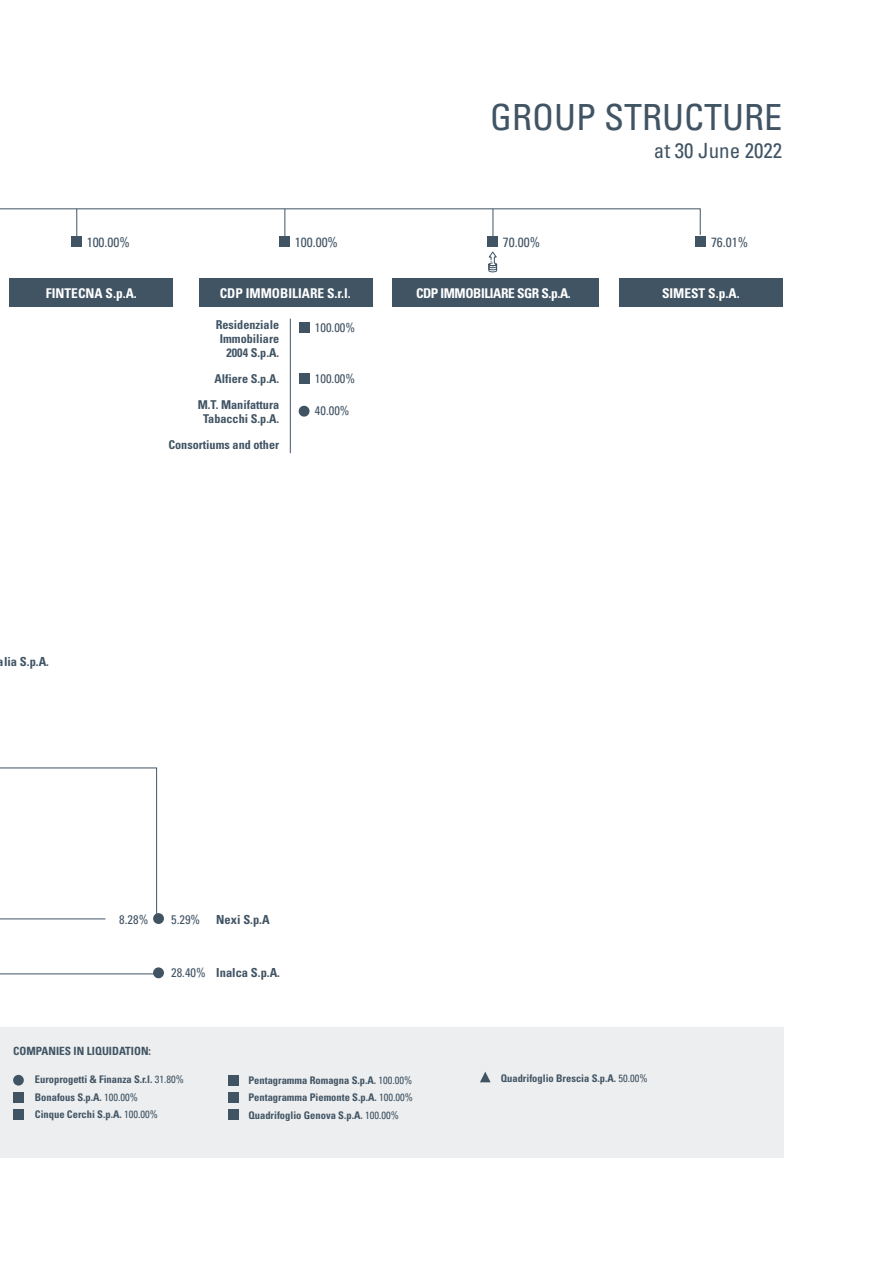
<style>
.page{position:relative;width:893px;height:1263px;background:#fff}
.page>*{position:absolute;margin:0;border:0;box-sizing:border-box;transform-origin:0 0}
.t1{font:condensed 36px "Univers";color:#415464}
.t2{font:condensed 21px "Univers";color:#415464}
.t3{font:700 condensed 13.5px "Univers";color:#fff}
.t4{font:condensed 13.5px "Univers";color:#415464}
.t5{font:700 condensed 13.5px "Univers";letter-spacing:-.03em;color:#fff}
.t6{font:condensed 12.45px "Univers";color:#415464}
.t7{font:700 condensed 12.45px "Univers";color:#415464}
.t8{font:700 condensed 12.15px/14.1px "Univers";color:#415464;text-align:right}
.t9{font:700 condensed 11.4px "Univers";color:#415464}
.t10{font:700 condensed 10.5px/17.4px "Univers";color:#415464}
.s1{font-weight:400}
</style>
<div class="page">
<hr style="left:0;top:918px;width:105px;height:1px;background:#415464">
<hr style="left:0;top:973px;width:159px;height:1px;background:#415464">
<div style="left:695px;top:236px;width:11px;height:11px;background:#415464"></div>
<svg style="left:0;top:208px;width:701px;height:246px"></svg>
<svg style="left:76px;top:209px;width:1px;height:28px"></svg>
<svg style="left:284px;top:209px;width:1px;height:28px"></svg>
<svg style="left:492px;top:209px;width:1px;height:28px"></svg>
<div style="left:10px;top:278px;width:163px;height:29px;background:#415464"></div>
<div style="left:199px;top:278px;width:174px;height:29px;background:#415464"></div>
<div style="left:392px;top:278px;width:207px;height:29px;background:#415464"></div>
<div style="left:619px;top:278px;width:163px;height:29px;background:#415464"></div>
<hr style="left:290px;top:319px;width:1px;height:134px;background:#415464">
<svg style="left:488px;top:251px;width:10px;height:22px"></svg>
<svg style="left:0;top:767px;width:158px;height:148px"></svg>
<div style="left:153px;top:967px;width:11px;height:11px;background:#415464;border-radius:50%"></div>
<div style="left:153px;top:913px;width:11px;height:11px;background:#415464;border-radius:50%"></div>
<div style="left:0;top:1027px;width:783px;height:131px;background:#eceeef"></div>
<div style="left:13px;top:1092px;width:11px;height:11px;background:#415464"></div>
<div style="left:13px;top:1109px;width:11px;height:11px;background:#415464"></div>
<div style="left:13px;top:1075px;width:11px;height:10px;background:#415464;border-radius:50%"></div>
<div style="left:228px;top:1092px;width:10px;height:11px;background:#415464"></div>
<div style="left:228px;top:1075px;width:10px;height:10px;background:#415464"></div>
<div style="left:228px;top:1109px;width:10px;height:11px;background:#415464"></div>
<svg style="left:480px;top:1071px;width:11px;height:11px"></svg>
<h1 class="t1" style="left:490px;top:94px;width:294px">GROUP STRUCTURE</h1>
<h2 class="t2" style="left:654px;top:137px;width:130px">at 30 June 2022</h2>
<p class="t4" style="left:87px;top:233px;width:45px">100.00%</p>
<p class="t4" style="left:295px;top:233px;width:45px">100.00%</p>
<p class="t4" style="left:503px;top:233px;width:39px">70.00%</p>
<p class="t4" style="left:711px;top:233px;width:39px">76.01%</p>
<p class="t3" style="left:46px;top:284px;width:93px">FINTECNA S.p.A.</p>
<p class="t3" style="left:220px;top:284px;width:133px">CDP IMMOBILIARE S.r.l.</p>
<p class="t5" style="left:416px;top:284px;width:156px">CDP IMMOBILIARE SGR S.p.A.</p>
<p class="t3" style="left:662px;top:284px;width:79px">SIMEST S.p.A.</p>
<p class="t7" style="left:-2px;top:654px;width:53px">alia S.p.A.</p>
<p class="t8" style="left:216px;top:317px;width:65px">Residenziale<br>Immobiliare<br>2004 S.p.A.</p>
<p class="t8" style="left:198px;top:365px;width:83px;line-height:26.2px">Alfiere S.p.A.<br>M.T. Manifattura</p>
<p class="t8" style="left:168px;top:405px;width:112px;line-height:26.2px">Tabacchi S.p.A.<br>Consortiums and other</p>
<p class="t6" style="left:315px;top:320px;width:42px">100.00%</p>
<p class="t6" style="left:315px;top:370px;width:42px">100.00%</p>
<p class="t6" style="left:315px;top:403px;width:36px">40.00%</p>
<p class="t6" style="left:119px;top:911px;width:31px">8.28%</p>
<p class="t6" style="left:171px;top:911px;width:31px">5.29%</p>
<p class="t7" style="left:216px;top:911px;width:55px">Nexi S.p.A</p>
<p class="t6" style="left:171px;top:965px;width:36px">28.40%</p>
<p class="t7" style="left:216px;top:965px;width:65px">Inalca S.p.A.</p>
<p class="t9" style="left:13px;top:1044px;width:139px">COMPANIES IN LIQUIDATION:</p>
<p class="t10" style="left:35px;top:1071px;width:151px">Europrogetti &amp; Finanza S.r.l. <span class="s1">31.80%<br></span>Bonafous S.p.A. <span class="s1">100.00%<br></span>Cinque Cerchi S.p.A. <span class="s1">100.00%</span></p>
<p class="t10" style="left:248px;top:1071px;width:166px;text-align:justify">Pentagramma Romagna S.p.A. <span class="s1">100.00% </span>Pentagramma Piemonte S.p.A. <span class="s1">100.00% </span>Quadrifoglio Genova S.p.A. <span class="s1">100.00%</span></p>
<p class="t10" style="left:501px;top:1069px;width:148px">Quadrifoglio Brescia S.p.A. <span class="s1">50.00%</span></p>
</div>
